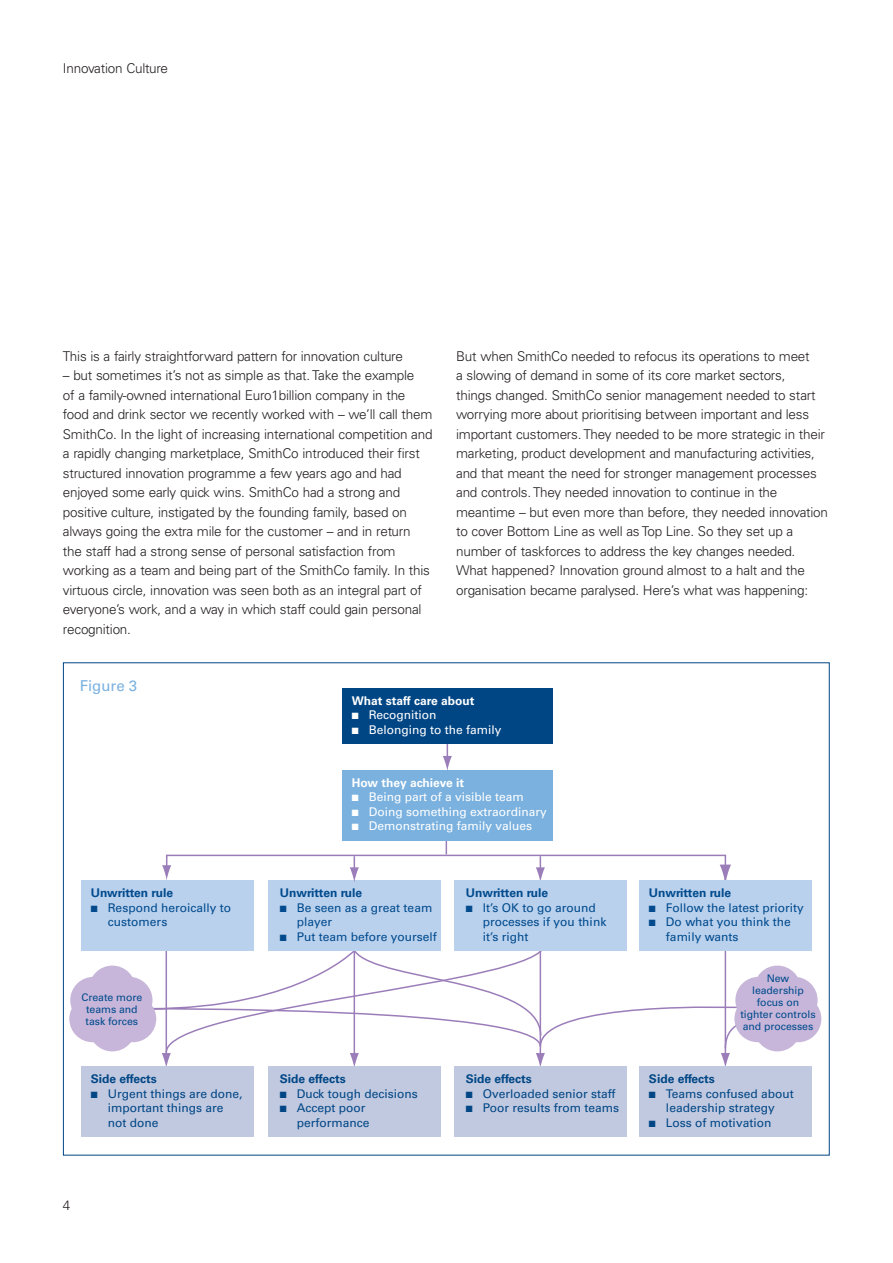
<style>
.page{position:relative;width:893px;height:1263px;background:#fff}
.page>*{position:absolute;margin:0;border:0;box-sizing:border-box;transform-origin:0 0}
.t1{font:15px "Univers";color:#7ab1df}
.t2{font:300 13.5px/19.5px "Univers";letter-spacing:-.015em;color:#231f20}
.t3{font:12px/14.4px "Univers";color:#004685}
.t4{font:12px/14.4px "Univers";color:#004a8d}
.t5{font:12px "Univers";color:#fff}
.t6{font:700 12px "Univers";color:#004a8d}
.t7{font:700 12px "Univers";color:#004685}
.t8{font:700 12px "Univers";color:#fff}
.t9{font:10.5px/12px "Univers";letter-spacing:-.005em;color:#004a8d;text-align:center}
</style>
<div class="page">
<svg style="left:443px;top:744px;width:9px;height:26px"></svg>
<div style="left:342px;top:688px;width:210px;height:56px;background:#004685"></div>
<svg style="left:446px;top:841px;width:1px;height:13px"></svg>
<div style="left:754px;top:966px;width:47px;height:46px;background:#c7b6d9;border-radius:50%"></div>
<div style="left:735px;top:977px;width:47px;height:47px;background:#c7b6d9;border-radius:50%"></div>
<div style="left:771px;top:977px;width:46px;height:47px;background:#c7b6d9;border-radius:50%"></div>
<div style="left:734px;top:996px;width:47px;height:46px;background:#c7b6d9;border-radius:50%"></div>
<div style="left:774px;top:996px;width:47px;height:46px;background:#c7b6d9;border-radius:50%"></div>
<div style="left:754px;top:1005px;width:47px;height:46px;background:#c7b6d9;border-radius:50%"></div>
<div style="left:89px;top:966px;width:47px;height:46px;background:#c7b6d9;border-radius:50%"></div>
<div style="left:70px;top:977px;width:47px;height:47px;background:#c7b6d9;border-radius:50%"></div>
<div style="left:106px;top:977px;width:46px;height:47px;background:#c7b6d9;border-radius:50%"></div>
<div style="left:69px;top:996px;width:47px;height:46px;background:#c7b6d9;border-radius:50%"></div>
<div style="left:109px;top:996px;width:47px;height:46px;background:#c7b6d9;border-radius:50%"></div>
<div style="left:89px;top:1005px;width:47px;height:46px;background:#c7b6d9;border-radius:50%"></div>
<div style="left:269px;top:880px;width:171px;height:71px;background:#bad1ed"></div>
<div style="left:82px;top:880px;width:172px;height:71px;background:#bad1ed"></div>
<svg style="left:350px;top:858px;width:8px;height:24px"></svg>
<svg style="left:146px;top:943px;width:603px;height:125px"></svg>
<svg style="left:536px;top:858px;width:8px;height:22px"></svg>
<div style="left:166px;top:855px;width:560px;height:14px;border:2px solid #9b7db9"></div>
<svg style="left:718px;top:864px;width:13px;height:16px"></svg>
<svg style="left:162px;top:865px;width:9px;height:15px"></svg>
<div style="left:342px;top:770px;width:210px;height:71px;background:#7ab1df"></div>
<div style="left:639px;top:880px;width:172px;height:71px;background:#bad1ed"></div>
<div style="left:454px;top:880px;width:172px;height:71px;background:#bad1ed"></div>
<div style="left:269px;top:1066px;width:171px;height:71px;background:#c1c9e0"></div>
<div style="left:82px;top:1066px;width:172px;height:71px;background:#c1c9e0"></div>
<div style="left:639px;top:1066px;width:172px;height:71px;background:#c1c9e0"></div>
<div style="left:454px;top:1066px;width:172px;height:71px;background:#c1c9e0"></div>
<p class="t2" style="left:63px;top:60px;width:107px">Innovation Culture</p>
<p class="t2" style="left:63px;top:347px;width:342px">This is a fairly straightforward pattern for innovation culture</p>
<p class="t2" style="left:63px;top:367px;width:371px">– but sometimes it’s not as simple as that. Take the example<br>of a family-owned international Euro1billion company in the food and drink sector we recently worked with – we’ll call them SmithCo. In the light of increasing international competition and a rapidly changing marketplace, SmithCo introduced their first structured innovation programme a few years ago and had enjoyed some early quick wins. SmithCo had a strong and positive culture, instigated by the founding family, based on always going the extra mile for the customer – and in return the staff had a strong sense of personal satisfaction from working as a team and being part of the SmithCo family. In this virtuous circle, innovation was seen both as an integral part of everyone’s work, and a way in which staff could gain personal recognition.</p>
<p class="t1" style="left:80px;top:680px;width:59px">Figure 3</p>
<p class="t2" style="left:456px;top:347px;width:373px">But when SmithCo needed to refocus its operations to meet<br>a slowing of demand in some of its core market sectors,<br>things changed. SmithCo senior management needed to start worrying more about prioritising between important and less important customers. They needed to be more strategic in their marketing, product development and manufacturing activities, and that meant the need for stronger management processes and controls. They needed innovation to continue in the meantime – but even more than before, they needed innovation to cover Bottom Line as well as Top Line. So they set up a number of taskforces to address the key changes needed.<br>What happened? Innovation ground almost to a halt and the organisation became paralysed. Here’s what was happening:</p>
<p class="t8" style="left:352px;top:696px;width:124px">What staff care about</p>
<p class="t5" style="left:352px;top:711px;width:86px">■ Recognition</p>
<p class="t5" style="left:352px;top:725px;width:151px">■ Belonging to the family</p>
<p class="t6" style="left:91px;top:889px;width:84px">Unwritten rule</p>
<p class="t4" style="left:108px;top:902px;width:125px;text-indent:-17px">■ Respond heroically to customers</p>
<p class="t9" style="left:81px;top:992px;width:62px">Create more teams and task forces</p>
<p class="t7" style="left:91px;top:1075px;width:67px">Side effects</p>
<p class="t3" style="left:108px;top:1088px;width:136px;text-indent:-17px">■ Urgent things are done, important things are not done</p>
<p class="t2" style="left:63px;top:1197px;width:9px">4</p>
<p class="t8" style="left:352px;top:778px;width:114px">How they achieve it</p>
<p class="t5" style="left:352px;top:793px;width:174px">■ Being part of a visible team</p>
<p class="t5" style="left:352px;top:807px;width:197px">■ Doing something extraordinary</p>
<p class="t5" style="left:352px;top:822px;width:182px">■ Demonstrating family values</p>
<p class="t6" style="left:280px;top:889px;width:84px">Unwritten rule</p>
<p class="t4" style="left:297px;top:902px;width:137px;text-indent:-17px">■ Be seen as a great team player</p>
<p class="t4" style="left:280px;top:930px;width:159px">■ Put team before yourself</p>
<p class="t6" style="left:466px;top:889px;width:84px">Unwritten rule</p>
<p class="t4" style="left:483px;top:902px;width:125px;text-indent:-17px">■ It’s OK to go around processes if you think it’s right</p>
<p class="t7" style="left:280px;top:1075px;width:67px">Side effects</p>
<p class="t3" style="left:280px;top:1088px;width:139px">■ Duck tough decisions</p>
<p class="t3" style="left:297px;top:1102px;width:74px;text-indent:-17px">■ Accept poor performance</p>
<p class="t7" style="left:466px;top:1075px;width:67px">Side effects</p>
<p class="t3" style="left:466px;top:1088px;width:151px">■ Overloaded senior staff</p>
<p class="t3" style="left:466px;top:1102px;width:155px">■ Poor results from teams</p>
<p class="t6" style="left:649px;top:889px;width:84px">Unwritten rule</p>
<p class="t4" style="left:649px;top:902px;width:156px">■ Follow the latest priority</p>
<p class="t4" style="left:666px;top:916px;width:126px;text-indent:-17px">■ Do what you think the family wants</p>
<p class="t9" style="left:740px;top:974px;width:77px">New leadership focus on tighter controls and processes</p>
<p class="t7" style="left:649px;top:1075px;width:67px">Side effects</p>
<p class="t3" style="left:649px;top:1088px;width:146px;text-align:center">■ Teams confused about leadership strategy</p>
<p class="t3" style="left:649px;top:1116px;width:124px">■ Loss of motivation</p>
</div>
